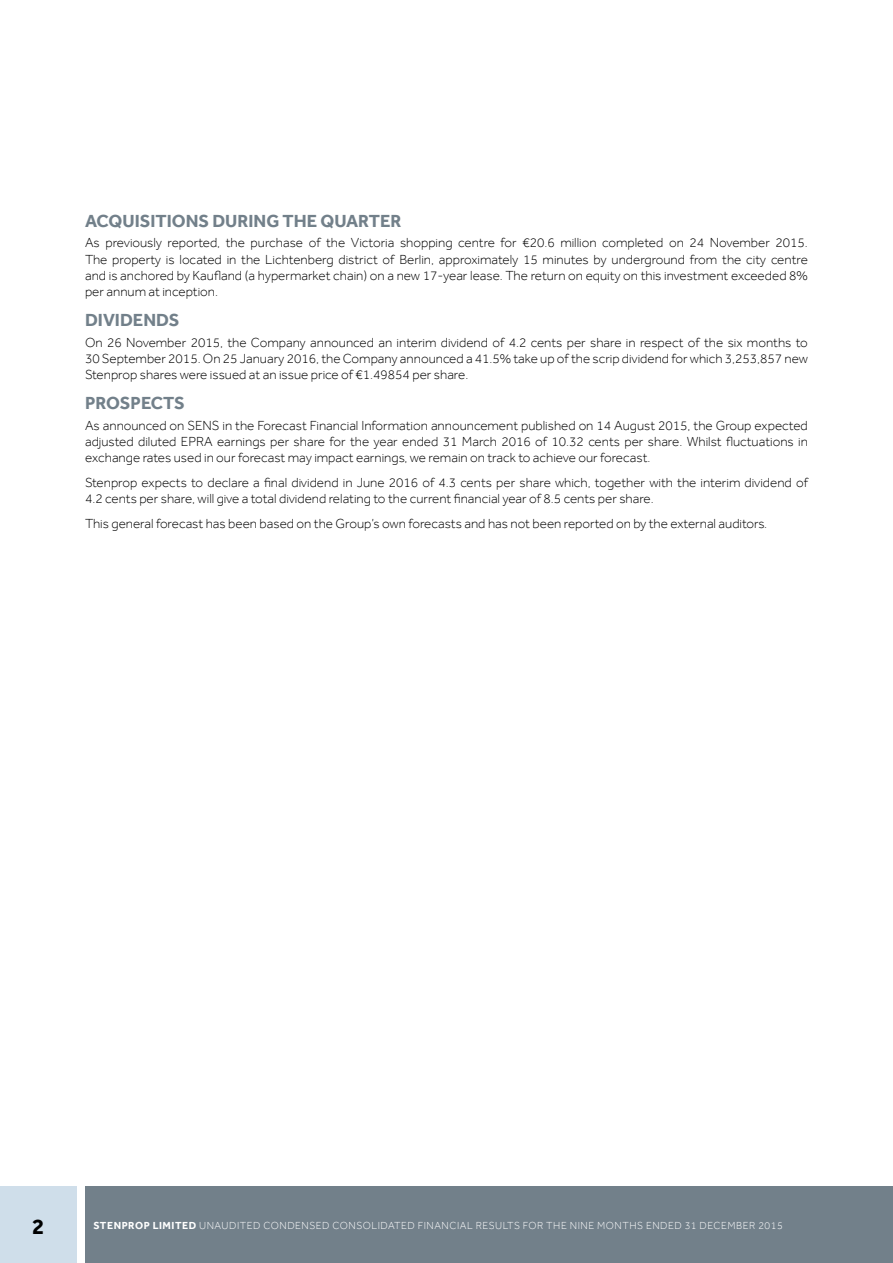
<style>
.page{position:relative;width:893px;height:1263px;background:#fff}
.page>*{position:absolute;margin:0;border:0;box-sizing:border-box;transform-origin:0 0}
.t1{font:700 22.5px "Effra";color:#000}
.t2{font:700 18px "Effra";color:#72808a}
.t3{font:300 13.5px/16.2px "Effra";color:#000;text-align:justify}
.t4{font:300 10.5px "Effra";letter-spacing:.05em;color:#fff}
.s1{font-weight:700}
</style>
<div class="page">
<div style="left:0;top:1186px;width:77px;height:77px;background:#cfdeea"></div>
<div style="left:85px;top:1186px;width:808px;height:77px;background:#72808a"></div>
<h2 class="t2" style="left:85px;top:210px;width:318px">ACQUISITIONS DURING THE QUARTER</h2>
<p class="t3" style="left:85px;top:235px;width:724px">As previously reported, the purchase of the Victoria shopping centre for €20.6 million completed on 24 November 2015.<br>The property is located in the Lichtenberg district of Berlin, approximately 15 minutes by underground from the city centre and is anchored by Kaufland (a hypermarket chain) on a new 17-year lease. The return on equity on this investment exceeded 8% per annum at inception.</p>
<h2 class="t2" style="left:85px;top:309px;width:96px">DIVIDENDS</h2>
<p class="t3" style="left:85px;top:334px;width:724px">On 26 November 2015, the Company announced an interim dividend of 4.2 cents per share in respect of the six months to 30 September 2015. On 25 January 2016, the Company announced a 41.5% take up of the scrip dividend for which 3,253,857 new Stenprop shares were issued at an issue price of €1.49854 per share.</p>
<h2 class="t2" style="left:85px;top:392px;width:101px">PROSPECTS</h2>
<p class="t3" style="left:85px;top:417px;width:724px">As announced on SENS in the Forecast Financial Information announcement published on 14 August 2015, the Group expected adjusted diluted EPRA earnings per share for the year ended 31 March 2016 of 10.32 cents per share. Whilst fluctuations in exchange rates used in our forecast may impact earnings, we remain on track to achieve our forecast.</p>
<p class="t3" style="left:85px;top:474px;width:724px">Stenprop expects to declare a final dividend in June 2016 of 4.3 cents per share which, together with the interim dividend of<br>4.2 cents per share, will give a total dividend relating to the current financial year of 8.5 cents per share.</p>
<p class="t3" style="left:85px;top:515px;width:684px">This general forecast has been based on the Group’s own forecasts and has not been reported on by the external auditors.</p>
<h1 class="t1" style="left:32px;top:1212px;width:14px">2</h1>
<p class="t4" style="left:94px;top:1219px;width:691px"><span class="s1">STENPROP LIMITED</span> UNAUDITED CONDENSED CONSOLIDATED FINANCIAL RESULTS FOR THE NINE MONTHS ENDED 31 DECEMBER 2015</p>
</div>
